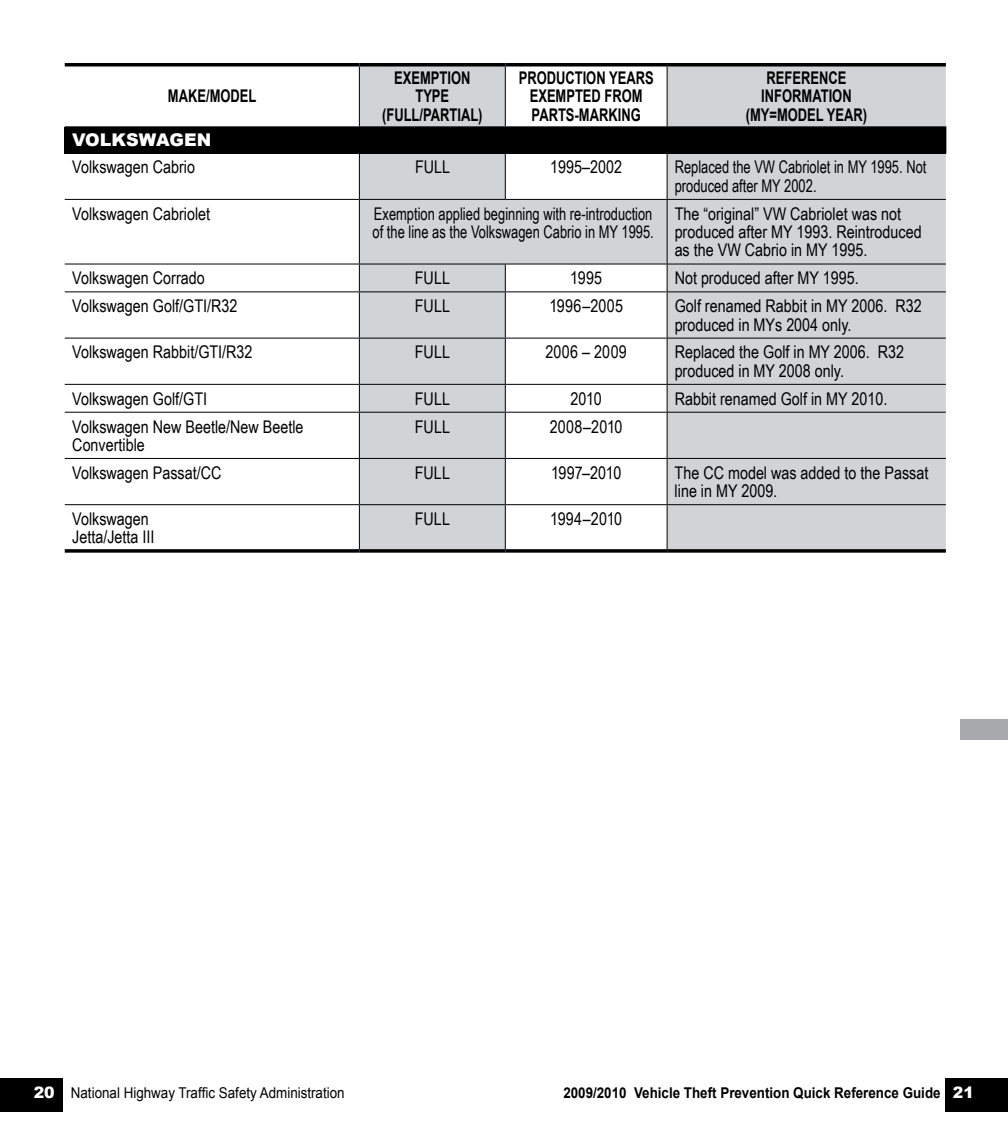
<style>
.page{position:relative;width:1008px;height:1134px;background:#fff}
.page>*{position:absolute;margin:0;border:0;box-sizing:border-box;transform-origin:0 0}
.Basic_Body_Text_Left{font:17.5px/18.4px "Arial Narrow";color:#000}
.Basic_Body_Text_Left-2{font:17.5px/18.4px "Arial Narrow";color:#000;scale:.9 1}
.Table_Header{font:700 17.5px/18.4px "Arial";color:#000;text-align:center;scale:.74 1}
.Basic_Body_Text{font:17.5px "Arial Narrow";letter-spacing:.005em;color:#000}
.t1{font:900 17.5px "Arial";color:#fff}
.Basic_Body_Text-2{font:17.5px "Arial Narrow";letter-spacing:-.015em;color:#000}
.t2{font:700 14.88px "Arial";color:#000;scale:.9 1}
.t3{font:14.88px "Arial";color:#000;scale:.9 1}
.s1{font-weight:900;font-size:15.75px;color:#fff}
</style>
<div class="page">
<div style="left:0;top:1078px;width:63px;height:34px;background:#000"></div>
<div style="left:945px;top:1078px;width:63px;height:34px;background:#000"></div>
<svg style="left:359px;top:66px;width:587px;height:483px;fill:#d1d3d4"></svg>
<div style="left:65px;top:127px;width:881px;height:26px;background:#000"></div>
<hr style="left:65px;top:153px;width:294px;height:1px;background:#000">
<hr style="left:359px;top:153px;width:146px;height:1px;background:#000">
<hr style="left:359px;top:154px;width:1px;height:45px;background:#000">
<hr style="left:505px;top:153px;width:162px;height:1px;background:#000">
<hr style="left:505px;top:154px;width:1px;height:45px;background:#000">
<hr style="left:667px;top:153px;width:279px;height:1px;background:#000">
<hr style="left:667px;top:154px;width:1px;height:45px;background:#000">
<hr style="left:65px;top:199px;width:294px;height:1px;background:#000">
<hr style="left:359px;top:199px;width:146px;height:1px;background:#000">
<hr style="left:359px;top:200px;width:1px;height:64px;background:#000">
<hr style="left:505px;top:199px;width:162px;height:1px;background:#000">
<hr style="left:667px;top:199px;width:279px;height:1px;background:#000">
<hr style="left:667px;top:200px;width:1px;height:64px;background:#000">
<hr style="left:65px;top:291px;width:294px;height:1px;background:#000">
<hr style="left:359px;top:291px;width:146px;height:1px;background:#000">
<hr style="left:505px;top:291px;width:162px;height:1px;background:#000">
<hr style="left:667px;top:291px;width:279px;height:1px;background:#000">
<hr style="left:65px;top:338px;width:294px;height:1px;background:#000">
<hr style="left:359px;top:338px;width:146px;height:1px;background:#000">
<hr style="left:505px;top:338px;width:162px;height:1px;background:#000">
<hr style="left:667px;top:338px;width:279px;height:1px;background:#000">
<hr style="left:359px;top:67px;width:1px;height:59px;background:#000">
<hr style="left:505px;top:67px;width:1px;height:59px;background:#000">
<hr style="left:667px;top:67px;width:1px;height:59px;background:#000">
<hr style="left:65px;top:264px;width:294px;height:1px;background:#000">
<hr style="left:359px;top:264px;width:146px;height:1px;background:#000">
<svg style="left:359px;top:264px;width:1px;height:27px"></svg>
<hr style="left:505px;top:264px;width:162px;height:1px;background:#000">
<svg style="left:505px;top:264px;width:1px;height:27px"></svg>
<hr style="left:667px;top:264px;width:279px;height:1px;background:#000">
<svg style="left:667px;top:264px;width:1px;height:27px"></svg>
<hr style="left:359px;top:292px;width:1px;height:46px;background:#000">
<hr style="left:505px;top:292px;width:1px;height:46px;background:#000">
<hr style="left:667px;top:292px;width:1px;height:46px;background:#000">
<hr style="left:359px;top:339px;width:1px;height:45px;background:#000">
<hr style="left:505px;top:339px;width:1px;height:45px;background:#000">
<hr style="left:667px;top:339px;width:1px;height:45px;background:#000">
<svg style="left:359px;top:385px;width:1px;height:27px"></svg>
<svg style="left:505px;top:385px;width:1px;height:27px"></svg>
<svg style="left:667px;top:385px;width:1px;height:27px"></svg>
<hr style="left:359px;top:413px;width:1px;height:45px;background:#000">
<hr style="left:505px;top:413px;width:1px;height:45px;background:#000">
<hr style="left:667px;top:413px;width:1px;height:45px;background:#000">
<hr style="left:359px;top:459px;width:1px;height:45px;background:#000">
<hr style="left:505px;top:459px;width:1px;height:45px;background:#000">
<hr style="left:667px;top:459px;width:1px;height:45px;background:#000">
<hr style="left:65px;top:504px;width:294px;height:1px;background:#000">
<hr style="left:359px;top:504px;width:146px;height:1px;background:#000">
<hr style="left:359px;top:505px;width:1px;height:44px;background:#000">
<hr style="left:505px;top:504px;width:162px;height:1px;background:#000">
<hr style="left:505px;top:505px;width:1px;height:44px;background:#000">
<hr style="left:667px;top:504px;width:279px;height:1px;background:#000">
<hr style="left:667px;top:505px;width:1px;height:44px;background:#000">
<hr style="left:65px;top:63px;width:294px;height:3px;background:#000">
<hr style="left:359px;top:63px;width:146px;height:3px;background:#000">
<hr style="left:505px;top:63px;width:162px;height:3px;background:#000">
<hr style="left:667px;top:63px;width:279px;height:3px;background:#000">
<svg style="left:65px;top:549px;width:294px;height:4px"></svg>
<svg style="left:359px;top:549px;width:146px;height:4px"></svg>
<svg style="left:505px;top:549px;width:162px;height:4px"></svg>
<svg style="left:667px;top:549px;width:279px;height:4px"></svg>
<hr style="left:65px;top:126px;width:294px;height:1px;background:#000">
<hr style="left:359px;top:126px;width:146px;height:1px;background:#000">
<hr style="left:505px;top:126px;width:162px;height:1px;background:#000">
<hr style="left:667px;top:126px;width:279px;height:1px;background:#000">
<hr style="left:65px;top:384px;width:294px;height:1px;background:#000">
<hr style="left:359px;top:384px;width:146px;height:1px;background:#000">
<hr style="left:505px;top:384px;width:162px;height:1px;background:#000">
<hr style="left:667px;top:384px;width:279px;height:1px;background:#000">
<hr style="left:65px;top:412px;width:294px;height:1px;background:#000">
<hr style="left:359px;top:412px;width:146px;height:1px;background:#000">
<hr style="left:505px;top:412px;width:162px;height:1px;background:#000">
<hr style="left:667px;top:412px;width:279px;height:1px;background:#000">
<hr style="left:65px;top:458px;width:294px;height:1px;background:#000">
<hr style="left:359px;top:458px;width:146px;height:1px;background:#000">
<hr style="left:505px;top:458px;width:162px;height:1px;background:#000">
<hr style="left:667px;top:458px;width:279px;height:1px;background:#000">
<div style="left:960px;top:719px;width:48px;height:21px;background:#a7a9ac"></div>
<p class="Table_Header" style="left:168px;top:87px;width:121px">MAKE/MODEL</p>
<p class="Table_Header" style="left:394px;top:69px;width:105px">EXEMPTION</p>
<p class="Table_Header" style="left:415px;top:87px;width:47px">TYPE</p>
<p class="Table_Header" style="left:382px;top:106px;width:137px">(FULL/PARTIAL)</p>
<p class="Table_Header" style="left:519px;top:69px;width:184px">PRODUCTION YEARS<br>EXEMPTED FROM<br>PARTS-MARKING</p>
<p class="Table_Header" style="left:746px;top:69px;width:166px">REFERENCE<br>INFORMATION (MY=MODEL YEAR)</p>
<p class="t1" style="left:72px;top:127px;width:141px">VOLKSWAGEN</p>
<p class="Basic_Body_Text_Left" style="left:72px;top:157px;width:124px">Volkswagen Cabrio</p>
<p class="Basic_Body_Text_Left" style="left:415px;top:157px;width:37px">FULL</p>
<p class="Basic_Body_Text_Left" style="left:550px;top:157px;width:73px">1995–2002</p>
<p class="Basic_Body_Text_Left-2" style="left:675px;top:157px;width:281px">Replaced the VW Cabriolet in MY 1995. Not produced after MY 2002.</p>
<p class="Basic_Body_Text_Left" style="left:72px;top:204px;width:139px">Volkswagen Cabriolet</p>
<p class="Basic_Body_Text_Left-2" style="left:373px;top:204px;width:314px">Exemption applied beginning with re-introduction of the line as the Volkswagen Cabrio in MY 1995.</p>
<p class="Basic_Body_Text_Left" style="left:675px;top:204px;width:249px">The “original” VW Cabriolet was not produced after MY 1993. Reintroduced as the VW Cabrio in MY 1995.</p>
<p class="Basic_Body_Text_Left" style="left:72px;top:268px;width:134px">Volkswagen Corrado</p>
<p class="Basic_Body_Text" style="left:415px;top:265px;width:37px">FULL</p>
<p class="Basic_Body_Text" style="left:570px;top:265px;width:34px">1995</p>
<p class="Basic_Body_Text_Left" style="left:675px;top:268px;width:186px">Not produced after MY 1995.</p>
<p class="Basic_Body_Text_Left" style="left:72px;top:296px;width:167px">Volkswagen Golf/GTI/R32</p>
<p class="Basic_Body_Text" style="left:415px;top:293px;width:37px">FULL</p>
<p class="Basic_Body_Text" style="left:549px;top:293px;width:75px">1996–2005</p>
<p class="Basic_Body_Text_Left" style="left:675px;top:296px;width:249px">Golf renamed Rabbit in MY 2006. R32 produced in MYs 2004 only.</p>
<p class="Basic_Body_Text_Left" style="left:72px;top:342px;width:182px">Volkswagen Rabbit/GTI/R32</p>
<p class="Basic_Body_Text" style="left:415px;top:339px;width:37px">FULL</p>
<p class="Basic_Body_Text" style="left:545px;top:339px;width:83px">2006 – 2009</p>
<p class="Basic_Body_Text_Left" style="left:675px;top:342px;width:231px">Replaced the Golf in MY 2006. R32 produced in MY 2008 only.</p>
<p class="Basic_Body_Text_Left" style="left:72px;top:389px;width:136px">Volkswagen Golf/GTI</p>
<p class="Basic_Body_Text" style="left:415px;top:386px;width:37px">FULL</p>
<p class="Basic_Body_Text" style="left:571px;top:386px;width:33px">2010</p>
<p class="Basic_Body_Text_Left" style="left:675px;top:389px;width:214px">Rabbit renamed Golf in MY 2010.</p>
<p class="Basic_Body_Text_Left" style="left:72px;top:417px;width:233px">Volkswagen New Beetle/New Beetle<br>Convertible</p>
<p class="Basic_Body_Text" style="left:415px;top:414px;width:37px">FULL</p>
<p class="Basic_Body_Text" style="left:550px;top:414px;width:74px">2008–2010</p>
<p class="Basic_Body_Text_Left" style="left:72px;top:463px;width:151px">Volkswagen Passat/CC</p>
<p class="Basic_Body_Text" style="left:415px;top:460px;width:37px">FULL</p>
<p class="Basic_Body_Text-2" style="left:551px;top:460px;width:72px">1997–2010</p>
<p class="Basic_Body_Text_Left" style="left:675px;top:463px;width:255px">The CC model was added to the Passat line in MY 2009.</p>
<p class="Basic_Body_Text_Left" style="left:72px;top:509px;width:84px">Volkswagen<br>Jetta/Jetta III</p>
<p class="Basic_Body_Text" style="left:415px;top:506px;width:37px">FULL</p>
<p class="Basic_Body_Text" style="left:550px;top:506px;width:74px">1994–2010</p>
<p class="t3" style="left:34px;top:1083px;width:347px"><span class="s1">20</span> National Highway Traffic Safety Administration</p>
<p class="t2" style="left:563px;top:1083px;width:458px">2009/2010 Vehicle Theft Prevention Quick Reference Guide <span class="s1">21</span></p>
</div>
